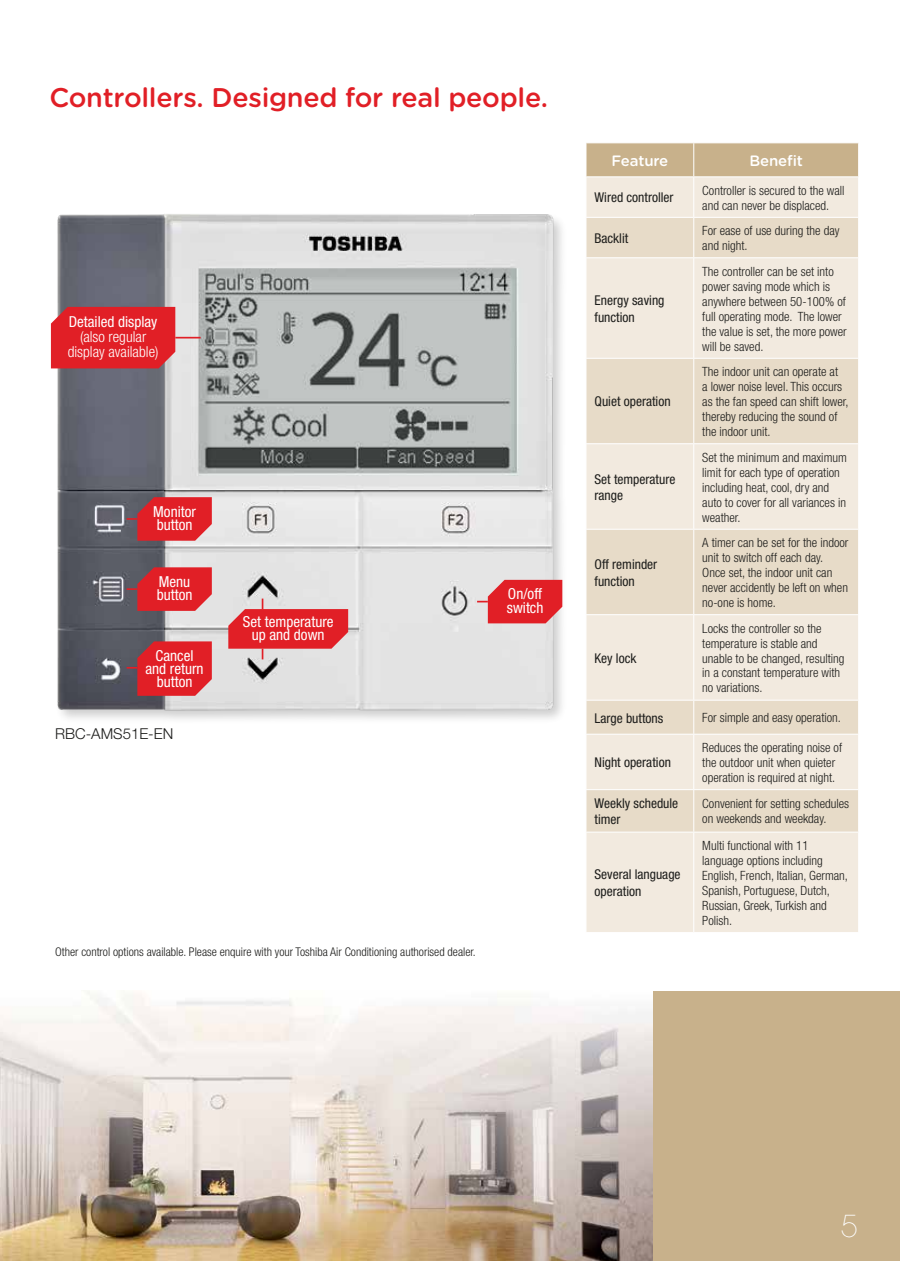
<style>
.page{position:relative;width:900px;height:1261px;background:#fff}
.page>*{position:absolute;margin:0;border:0;box-sizing:border-box;transform-origin:0 0}
.t1{font:200 30px "Avant Garde";color:#fff}
.t2{font:500 27px "Gotham Rounded";letter-spacing:-.01em;color:#e11f26}
.t3{font:condensed 15.15px/13.5px "Helvetica Neue";color:#fff}
.t4{font:300 condensed 15.15px/15.1px "Helvetica Neue";color:#fff;text-align:center}
.t5{font:500 15px "Gotham Rounded";letter-spacing:-.01em;color:#fff}
.t6{font:300 15px "Helvetica Neue";color:#1d1d1b}
.t7{font:condensed 13.5px/16.5px "Helvetica Neue";color:#1d1d1b}
.t8{font:300 condensed 12.75px/15px "Helvetica Neue";color:#1d1d1b}
.t9{font:300 condensed 12px "Helvetica Neue";color:#1d1d1b}
.s1{font-weight:400}
</style>
<div class="page">
<div style="left:0;top:991px;width:899px;height:270px;background:#c8b18b"></div>
<div style="left:586px;top:143px;width:272px;height:33px;background:#c8b18b"></div>
<div style="left:586px;top:177px;width:272px;height:755px;background:#f2eadf"></div>
<svg style="left:586px;top:218px;width:272px;height:614px;fill:#f2eadf"></svg>
<hr style="left:693px;top:143px;width:1px;height:33px;background:#fff">
<hr style="left:693px;top:177px;width:1px;height:40px;background:#fff">
<hr style="left:585px;top:217px;width:108px;height:1px;background:#fff">
<hr style="left:693px;top:217px;width:165px;height:1px;background:#fff">
<hr style="left:693px;top:218px;width:1px;height:39px;background:#fff">
<hr style="left:585px;top:257px;width:108px;height:1px;background:#fff">
<hr style="left:693px;top:257px;width:165px;height:1px;background:#fff">
<hr style="left:693px;top:258px;width:1px;height:100px;background:#fff">
<hr style="left:585px;top:358px;width:108px;height:1px;background:#fff">
<hr style="left:693px;top:358px;width:165px;height:1px;background:#fff">
<hr style="left:693px;top:359px;width:1px;height:84px;background:#fff">
<hr style="left:585px;top:443px;width:108px;height:1px;background:#fff">
<hr style="left:693px;top:443px;width:165px;height:1px;background:#fff">
<hr style="left:693px;top:444px;width:1px;height:85px;background:#fff">
<hr style="left:585px;top:529px;width:108px;height:1px;background:#fff">
<hr style="left:693px;top:529px;width:165px;height:1px;background:#fff">
<hr style="left:693px;top:529px;width:1px;height:85px;background:#fff">
<hr style="left:585px;top:614px;width:108px;height:1px;background:#fff">
<hr style="left:693px;top:614px;width:165px;height:1px;background:#fff">
<hr style="left:693px;top:615px;width:1px;height:85px;background:#fff">
<hr style="left:585px;top:700px;width:108px;height:1px;background:#fff">
<hr style="left:693px;top:700px;width:165px;height:1px;background:#fff">
<hr style="left:693px;top:700px;width:1px;height:34px;background:#fff">
<hr style="left:585px;top:734px;width:108px;height:1px;background:#fff">
<hr style="left:693px;top:734px;width:165px;height:1px;background:#fff">
<hr style="left:693px;top:734px;width:1px;height:55px;background:#fff">
<hr style="left:585px;top:789px;width:108px;height:1px;background:#fff">
<hr style="left:693px;top:789px;width:165px;height:1px;background:#fff">
<hr style="left:693px;top:790px;width:1px;height:42px;background:#fff">
<hr style="left:585px;top:832px;width:108px;height:1px;background:#fff">
<hr style="left:693px;top:832px;width:165px;height:1px;background:#fff">
<hr style="left:693px;top:832px;width:1px;height:100px;background:#fff">
<img style="left:0;top:991px;width:652px;height:270px">
<img style="left:50px;top:214px;width:513px;height:505px">
<svg style="left:51px;top:307px;width:149px;height:61px"></svg>
<svg style="left:127px;top:497px;width:85px;height:44px"></svg>
<svg style="left:127px;top:567px;width:85px;height:44px"></svg>
<svg style="left:477px;top:580px;width:85px;height:43px"></svg>
<svg style="left:127px;top:641px;width:85px;height:55px"></svg>
<svg style="left:228px;top:598px;width:120px;height:61px"></svg>
<p class="t2" style="left:49px;top:78px;width:500px">Controllers. Designed for real people.</p>
<p class="t4" style="left:68px;top:313px;width:92px"><span class="s1">Detailed display </span>(also regular display available)</p>
<p class="t3" style="left:153px;top:505px;width:44px">Monitor button</p>
<p class="t3" style="left:157px;top:575px;width:37px">Menu button</p>
<p class="t3" style="left:145px;top:648px;width:60px;text-align:center">Cancel and return button</p>
<p class="t6" style="left:55px;top:724px;width:120px">RBC-AMS51E-EN</p>
<p class="t3" style="left:243px;top:615px;width:92px;text-align:center">Set temperature up and down</p>
<p class="t3" style="left:506px;top:587px;width:38px">On/off switch</p>
<p class="t9" style="left:55px;top:945px;width:422px">Other control options available. Please enquire with your Toshiba Air Conditioning authorised dealer.</p>
<p class="t5" style="left:611px;top:150px;width:58px">Feature</p>
<p class="t5" style="left:749px;top:150px;width:55px">Benefit</p>
<p class="t7" style="left:594px;top:189px;width:80px">Wired controller</p>
<p class="t8" style="left:702px;top:183px;width:144px">Controller is secured to the wall and can never be displaced.</p>
<p class="t7" style="left:594px;top:230px;width:35px">Backlit</p>
<p class="t8" style="left:702px;top:223px;width:139px">For ease of use during the day and night.</p>
<p class="t7" style="left:594px;top:292px;width:71px">Energy saving function</p>
<p class="t7" style="left:594px;top:393px;width:78px">Quiet operation</p>
<p class="t7" style="left:594px;top:470px;width:82px">Set temperature range</p>
<p class="t7" style="left:594px;top:556px;width:64px">Off reminder function</p>
<p class="t7" style="left:594px;top:650px;width:43px">Key lock</p>
<p class="t8" style="left:702px;top:263px;width:146px">The controller can be set into power saving mode which is anywhere between 50-100% of full operating mode. The lower the value is set, the more power will be saved.</p>
<p class="t8" style="left:702px;top:364px;width:148px">The indoor unit can operate at<br>a lower noise level. This occurs as the fan speed can shift lower, thereby reducing the sound of the indoor unit.</p>
<p class="t8" style="left:702px;top:449px;width:146px">Set the minimum and maximum limit for each type of operation including heat, cool, dry and auto to cover for all variances in weather.</p>
<p class="t8" style="left:702px;top:535px;width:148px">A timer can be set for the indoor unit to switch off each day.<br>Once set, the indoor unit can never accidently be left on when no-one is home.</p>
<p class="t8" style="left:702px;top:620px;width:144px">Locks the controller so the temperature is stable and unable to be changed, resulting in a constant temperature with no variations.</p>
<p class="t7" style="left:594px;top:709px;width:70px">Large buttons</p>
<p class="t8" style="left:702px;top:710px;width:140px">For simple and easy operation.</p>
<p class="t7" style="left:594px;top:754px;width:78px">Night operation</p>
<p class="t8" style="left:702px;top:740px;width:141px">Reduces the operating noise of the outdoor unit when quieter operation is required at night.</p>
<p class="t7" style="left:594px;top:795px;width:85px">Weekly schedule timer</p>
<p class="t8" style="left:702px;top:796px;width:148px">Convenient for setting schedules on weekends and weekday.</p>
<p class="t7" style="left:594px;top:866px;width:88px">Several language operation</p>
<p class="t8" style="left:702px;top:838px;width:147px">Multi functional with 11 language options including<br>English, French, Italian, German,<br>Spanish, Portuguese, Dutch,<br>Russian, Greek, Turkish and<br>Polish.</p>
<p class="t1" style="left:841px;top:1208px;width:18px">5</p>
</div>
